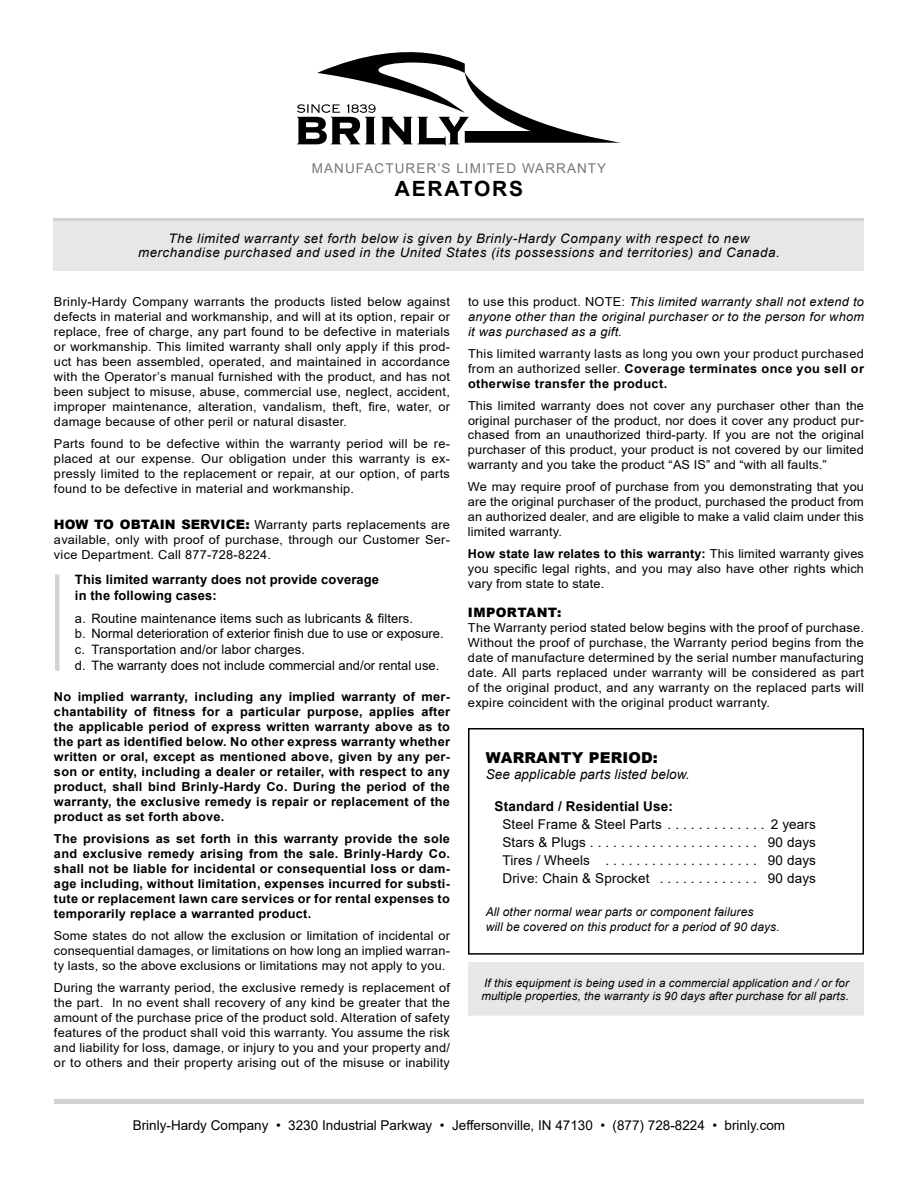
<style>
.page{position:relative;width:918px;height:1188px;background:#fff}
.page>*{position:absolute;margin:0;border:0;box-sizing:border-box;transform-origin:0 0}
.t1{font:700 21px "Arial";color:#000}
.t2{font:900 15px "Arial";letter-spacing:.01em;color:#000}
.t3{font:13.5px "Arial";color:#000}
.t4{font:italic 13.5px "Arial";letter-spacing:.01em;color:#000}
.t5{font:13.5px "Arial";letter-spacing:.08em;color:#757779}
.t6{font:700 13.5px "Arial";letter-spacing:.01em;color:#000}
.t7{font:italic 13.05px/14.2px "Arial";letter-spacing:.04em;color:#000;text-align:center}
.t8{font:12.9px/15.8px "Arial";color:#000}
.t9{font:700 12.9px/15.8px "Arial";letter-spacing:.01em;color:#000}
.t10{font:900 12.9px "Arial";letter-spacing:.03em;color:#000}
.t11{font:12.3px/15px "Arial";letter-spacing:.02em;color:#000;text-align:justify}
.t12{font:700 12.3px/15px "Arial";letter-spacing:.02em;color:#000;text-align:justify}
.t13{font:italic 12.3px/15px "Arial";letter-spacing:.02em;color:#000;text-align:justify}
.t14{font:italic 12px/15px "Arial";letter-spacing:.01em;color:#000}
.t15{font:italic 11.55px/13.5px "Arial";letter-spacing:.01em;color:#000}
.s1{font-weight:900;font-size:12.9px}
.s2{font-style:normal}
.s3{font-weight:700}
</style>
<div class="page">
<svg style="left:54px;top:218px;width:810px;height:4px;background:#d6d8d9"></svg>
<div style="left:54px;top:222px;width:810px;height:49px;background:#e6e7e8"></div>
<hr style="left:55px;top:574px;width:4px;height:97px;background:#d1d3d4">
<svg style="left:297px;top:52px;width:324px;height:94px"></svg>
<div style="left:469px;top:963px;width:394px;height:52px;background:#e6e7e8"></div>
<div style="left:468px;top:962px;width:396px;height:54px;border:2px solid #e6e7e8"></div>
<div style="left:468px;top:728px;width:396px;height:227px;border:2px solid #000"></div>
<hr style="left:54px;top:1100px;width:810px;height:4px;background:#d1d3d4">
<p class="t5" style="left:312px;top:159px;width:296px">MANUFACTURER’S LIMITED WARRANTY</p>
<h1 class="t1" style="left:395px;top:174px;width:34px">Aerators</h1>
<p class="t7" style="left:138px;top:231px;width:643px">The limited warranty set forth below is given by Brinly-Hardy Company with respect to new merchandise purchased and used in the United States (its possessions and territories) and Canada.</p>
<p class="t11" style="left:54px;top:294px;width:398px">Brinly-Hardy Company warrants the products listed below against defects in material and workmanship, and will at its option, repair or replace, free of charge, any part found to be defective in materials or workmanship. This limited warranty shall only apply if this prod&shy;uct has been assembled, operated, and maintained in accordance with the Operator’s manual furnished with the product, and has not been subject to misuse, abuse, commercial use, neglect, accident, improper maintenance, alteration, vandalism, theft, fire, water, or damage because of other peril or natural disaster.</p>
<p class="t11" style="left:54px;top:436px;width:398px">Parts found to be defective within the warranty period will be re&shy;placed at our expense. Our obligation under this warranty is ex&shy;pressly limited to the replacement or repair, at our option, of parts found to be defective in material and workmanship.</p>
<p class="t11" style="left:54px;top:518px;width:398px"><span class="s1">HOW TO OBTAIN SERVICE:</span> Warranty parts replacements are available, only with proof of purchase, through our Customer Ser&shy;vice Department. Call 877-728-8224.</p>
<p class="t9" style="left:75px;top:572px;width:306px">This limited warranty does not provide coverage in the following cases:</p>
<p class="t8" style="left:75px;top:610px;width:370px">a. Routine maintenance items such as lubricants &amp; filters.<br>b. Normal deterioration of exterior finish due to use or exposure. c. Transportation and/or labor charges.<br>d. The warranty does not include commercial and/or rental use.</p>
<p class="t12" style="left:54px;top:690px;width:398px">No implied warranty, including any implied warranty of mer&shy;chantability of fitness for a particular purpose, applies after the applicable period of express written warranty above as to the part as identified below. No other express warranty whether written or oral, except as mentioned above, given by any per&shy;son or entity, including a dealer or retailer, with respect to any product, shall bind Brinly-Hardy Co. During the period of the warranty, the exclusive remedy is repair or replacement of the product as set forth above.</p>
<p class="t12" style="left:54px;top:831px;width:398px">The provisions as set forth in this warranty provide the sole and exclusive remedy arising from the sale. Brinly-Hardy Co. shall not be liable for incidental or consequential loss or dam&shy;age including, without limitation, expenses incurred for substi&shy;tute or replacement lawn care services or for rental expenses to temporarily replace a warranted product.</p>
<p class="t11" style="left:54px;top:928px;width:398px">Some states do not allow the exclusion or limitation of incidental or consequential damages, or limitations on how long an implied warran&shy;ty lasts, so the above exclusions or limitations may not apply to you.</p>
<p class="t11" style="left:54px;top:980px;width:398px">During the warranty period, the exclusive remedy is replacement of the part. In no event shall recovery of any kind be greater that the amount of the purchase price of the product sold. Alteration of safety features of the product shall void this warranty. You assume the risk and liability for loss, damage, or injury to you and your property and/ or to others and their property arising out of the misuse or inability</p>
<p class="t13" style="left:468px;top:294px;width:397px"><span class="s2">to use this product. NOTE:</span> This limited warranty shall not extend to anyone other than the original purchaser or to the person for whom it was purchased as a gift.</p>
<p class="t11" style="left:468px;top:346px;width:397px">This limited warranty lasts as long you own your product purchased from an authorized seller. <span class="s3">Coverage terminates once you sell or otherwise transfer the product.</span></p>
<p class="t11" style="left:468px;top:398px;width:397px">This limited warranty does not cover any purchaser other than the original purchaser of the product, nor does it cover any product pur&shy;chased from an unauthorized third-party. If you are not the original purchaser of this product, your product is not covered by our limited warranty and you take the product “AS IS” and “with all faults.”</p>
<p class="t11" style="left:468px;top:479px;width:397px">We may require proof of purchase from you demonstrating that you are the original purchaser of the product, purchased the product from an authorized dealer, and are eligible to make a valid claim under this limited warranty.</p>
<p class="t11" style="left:468px;top:546px;width:398px"><span class="s3">How state law relates to this warranty:</span> This limited warranty gives you specific legal rights, and you may also have other rights which vary from state to state.</p>
<p class="t10" style="left:468px;top:603px;width:95px">IMPORTANT:</p>
<p class="t11" style="left:468px;top:620px;width:397px">The Warranty period stated below begins with the proof of purchase.<br>Without the proof of purchase, the Warranty period begins from the date of manufacture determined by the serial number manufacturing date. All parts replaced under warranty will be considered as part of the original product, and any warranty on the replaced parts will expire coincident with the original product warranty.</p>
<p class="t2" style="left:486px;top:747px;width:174px">WARRANTY PERIOD:</p>
<p class="t4" style="left:486px;top:766px;width:206px">See applicable parts listed below.</p>
<p class="t6" style="left:495px;top:797px;width:180px">Standard / Residential Use:</p>
<p class="t3" style="left:502px;top:815px;width:170px">Steel Frame &amp; Steel Parts ............</p>
<p class="t3" style="left:771px;top:815px;width:47px">2 years</p>
<p class="t3" style="left:502px;top:833px;width:93px">Stars &amp; Plugs ......................</p>
<p class="t3" style="left:768px;top:833px;width:50px">90 days</p>
<p class="t3" style="left:502px;top:851px;width:101px">Tires / Wheels .....................</p>
<p class="t3" style="left:768px;top:851px;width:50px">90 days</p>
<p class="t3" style="left:469px;top:869px;width:16px">D</p>
<p class="t3" style="left:512px;top:869px;width:146px">rive: Chain &amp; Sprocket ..............</p>
<p class="t3" style="left:768px;top:869px;width:50px">90 days</p>
<p class="t14" style="left:486px;top:904px;width:296px">All other normal wear parts or component failures<br>will be covered on this product for a period of 90 days.</p>
<p class="t15" style="left:481px;top:976px;width:369px">If this equipment is being used in a commercial application and / or for multiple properties, the warranty is 90 days after purchase for all parts.</p>
<p class="t3" style="left:133px;top:1116px;width:654px">Brinly-Hardy Company • 3230 Industrial Parkway • Jeffersonville, IN 47130 • (877) 728-8224 • brinly.com</p>
</div>
